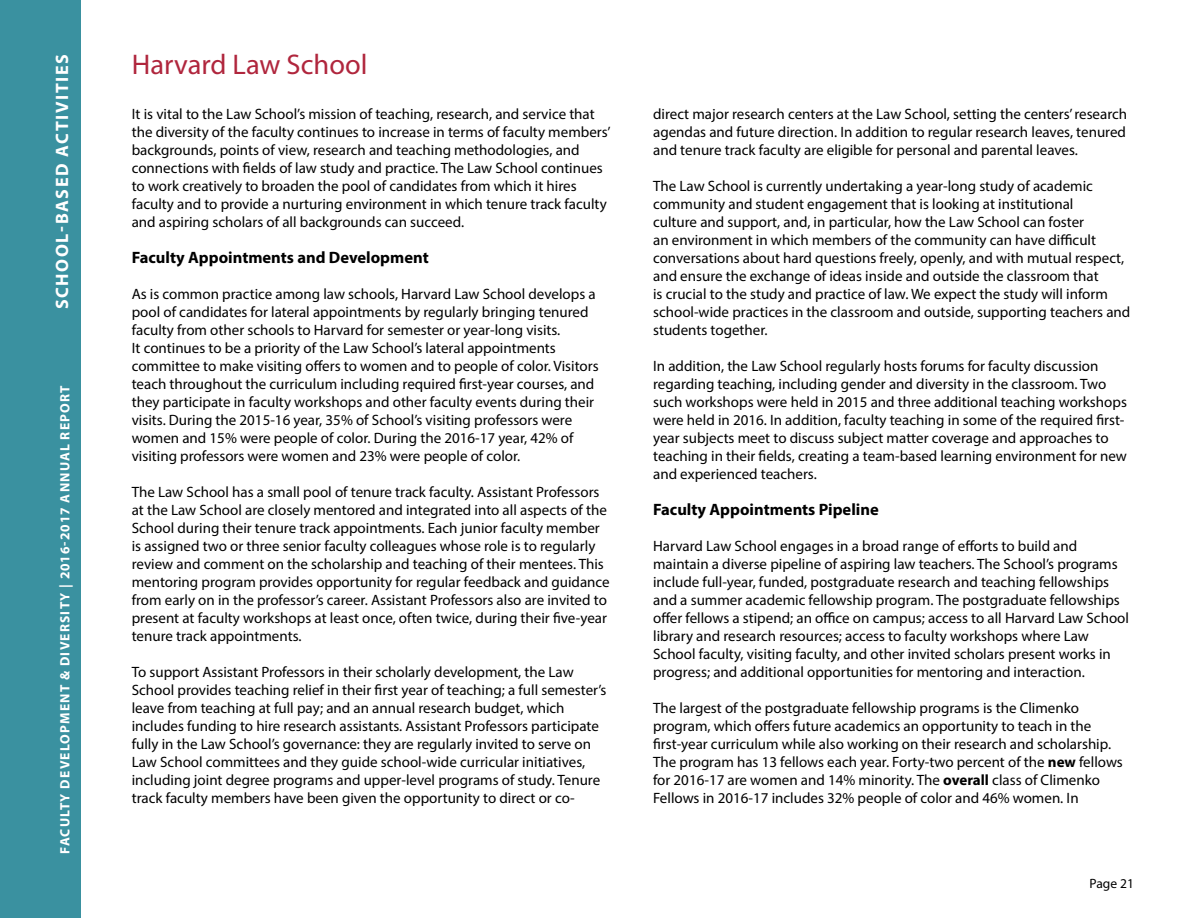
<style>
.page{position:relative;width:1188px;height:918px;background:#fff}
.page>*{position:absolute;margin:0;border:0;box-sizing:border-box;transform-origin:0 0}
.t1{font:28.5px "Myriad Pro";color:#b0263d}
.t2{font:700 18px "Myriad Pro";letter-spacing:.09em;color:#fff}
.t3{font:700 16.5px "Myriad Pro";color:#000}
.t4{font:15px/18px "Myriad Pro";color:#000}
.t5{font:700 13.5px "Myriad Pro";letter-spacing:.09em;color:#fff}
.t6{font:13.5px "Myriad Pro";color:#000}
.s1{font-weight:700}
</style>
<div class="page">
<div style="left:0;top:0;width:81px;height:918px;background:#3a91a0"></div>
<p class="t2" style="left:50px;top:309px;width:257px;rotate:-90deg">SCHOOL-BASED ACTIVITIES</p>
<p class="t5" style="left:56px;top:854px;width:470px;rotate:-90deg">FACULTY DEVELOPMENT &amp; DIVERSITY | 2016-2017 ANNUAL REPORT</p>
<h1 class="t1" style="left:132px;top:47px;width:237px">Harvard Law School</h1>
<p class="t4" style="left:132px;top:105px;width:480px">It is vital to the Law School’s mission of teaching, research, and service that the diversity of the faculty continues to increase in terms of faculty members’ backgrounds, points of view, research and teaching methodologies, and connections with fields of law study and practice. The Law School continues to work creatively to broaden the pool of candidates from which it hires faculty and to provide a nurturing environment in which tenure track faculty and aspiring scholars of all backgrounds can succeed.</p>
<p class="t3" style="left:132px;top:247px;width:298px">Faculty Appointments and Development</p>
<p class="t4" style="left:132px;top:285px;width:468px">As is common practice among law schools, Harvard Law School develops a pool of candidates for lateral appointments by regularly bringing tenured faculty from other schools to Harvard for semester or year-long visits.<br>It continues to be a priority of the Law School’s lateral appointments committee to make visiting offers to women and to people of color. Visitors teach throughout the curriculum including required first-year courses, and they participate in faculty workshops and other faculty events during their visits. During the 2015-16 year, 35% of School’s visiting professors were women and 15% were people of color. During the 2016-17 year, 42% of visiting professors were women and 23% were people of color.</p>
<p class="t4" style="left:132px;top:483px;width:479px">The Law School has a small pool of tenure track faculty. Assistant Professors at the Law School are closely mentored and integrated into all aspects of the School during their tenure track appointments. Each junior faculty member is assigned two or three senior faculty colleagues whose role is to regularly review and comment on the scholarship and teaching of their mentees. This mentoring program provides opportunity for regular feedback and guidance from early on in the professor’s career. Assistant Professors also are invited to present at faculty workshops at least once, often twice, during their five-year tenure track appointments.</p>
<p class="t4" style="left:132px;top:663px;width:476px">To support Assistant Professors in their scholarly development, the Law School provides teaching relief in their first year of teaching; a full semester’s leave from teaching at full pay; and an annual research budget, which includes funding to hire research assistants. Assistant Professors participate fully in the Law School’s governance: they are regularly invited to serve on Law School committees and they guide school-wide curricular initiatives, including joint degree programs and upper-level programs of study. Tenure track faculty members have been given the opportunity to direct or co-</p>
<p class="t4" style="left:653px;top:105px;width:476px;text-align:justify">direct major research centers at the Law School, setting the centers’ research agendas and future direction. In addition to regular research leaves, tenured and tenure track faculty are eligible for personal and parental leaves.</p>
<p class="t4" style="left:653px;top:177px;width:479px">The Law School is currently undertaking a year-long study of academic community and student engagement that is looking at institutional<br>culture and support, and, in particular, how the Law School can foster<br>an environment in which members of the community can have difficult conversations about hard questions freely, openly, and with mutual respect, and ensure the exchange of ideas inside and outside the classroom that<br>is crucial to the study and practice of law. We expect the study will inform school-wide practices in the classroom and outside, supporting teachers and students together.</p>
<p class="t4" style="left:653px;top:357px;width:475px">In addition, the Law School regularly hosts forums for faculty discussion regarding teaching, including gender and diversity in the classroom. Two such workshops were held in 2015 and three additional teaching workshops were held in 2016. In addition, faculty teaching in some of the required first&shy;year subjects meet to discuss subject matter coverage and approaches to teaching in their fields, creating a team-based learning environment for new and experienced teachers.</p>
<p class="t3" style="left:653px;top:499px;width:227px">Faculty Appointments Pipeline</p>
<p class="t4" style="left:653px;top:537px;width:477px">Harvard Law School engages in a broad range of efforts to build and maintain a diverse pipeline of aspiring law teachers. The School’s programs include full-year, funded, postgraduate research and teaching fellowships and a summer academic fellowship program. The postgraduate fellowships offer fellows a stipend; an office on campus; access to all Harvard Law School library and research resources; access to faculty workshops where Law School faculty, visiting faculty, and other invited scholars present works in progress; and additional opportunities for mentoring and interaction.</p>
<p class="t4" style="left:653px;top:699px;width:471px">The largest of the postgraduate fellowship programs is the Climenko program, which offers future academics an opportunity to teach in the first-year curriculum while also working on their research and scholarship.<br>The program has 13 fellows each year. Forty-two percent of the <span class="s1">new</span> fellows for 2016-17 are women and 14% minority. The <span class="s1">overall</span> class of Climenko Fellows in 2016-17 includes 32% people of color and 46% women. In</p>
<p class="t6" style="left:1090px;top:875px;width:46px">Page 21</p>
</div>
